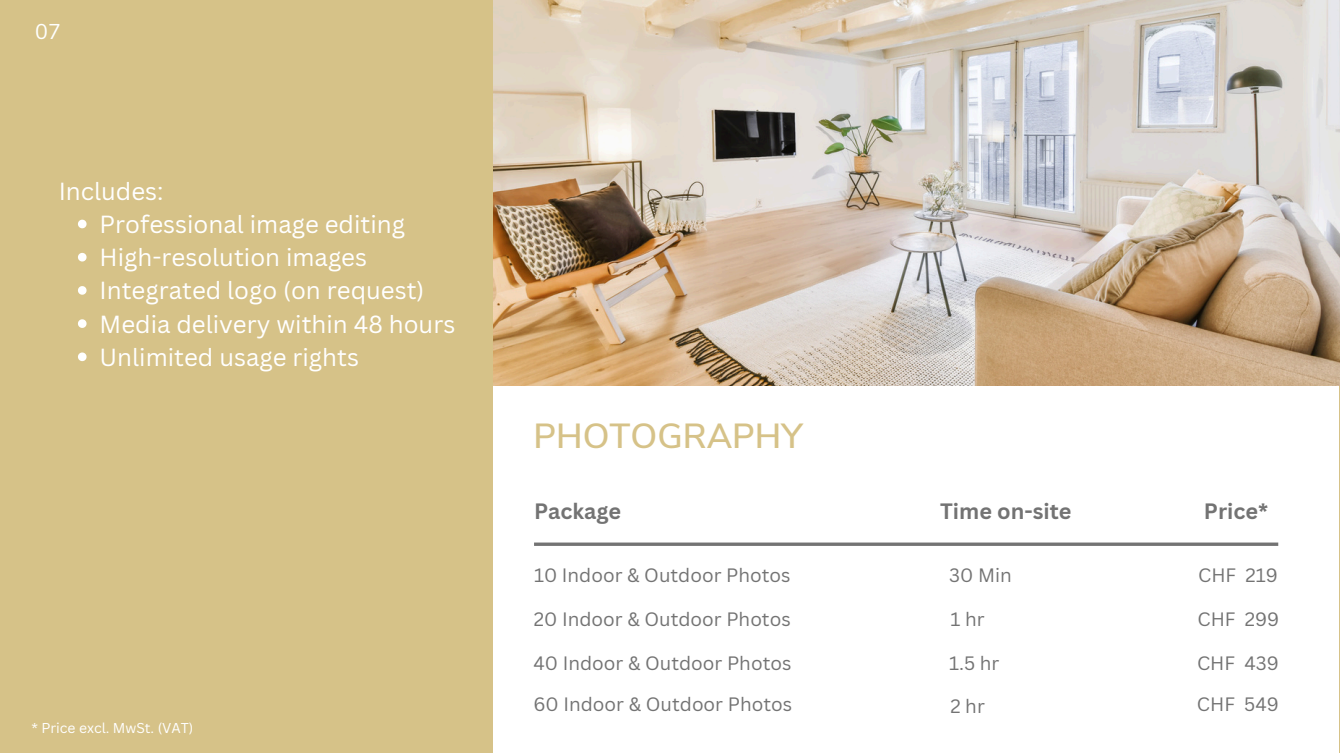
<style>
.page{position:relative;width:1340px;height:753px;background:#d6c288}
.page>*{position:absolute;margin:0;border:0;box-sizing:border-box;transform-origin:0 0}
.t1{font:600 34.88px "Nunito Sans";color:#d6c288}
.t2{font:24.07px "Canva Sans";color:#fff}
.t3{font:700 21.6px "Canva Sans";color:#737373}
.t4{font:21.38px "Nunito Sans";color:#fefffe}
.t5{font:18.9px "Canva Sans";color:#737373}
.t6{font:13.95px "Canva Sans";color:#fff}
</style>
<div class="page">
<div style="left:494px;top:306px;width:845px;height:447px;background:#fff"></div>
<img style="left:494px;top:0;width:846px;height:385px">
<svg style="left:534px;top:542px;width:744px;height:4px;background:#888"></svg>
<svg style="left:78px;top:220px;width:9px;height:8px"></svg>
<svg style="left:78px;top:253px;width:9px;height:8px"></svg>
<svg style="left:78px;top:286px;width:9px;height:9px"></svg>
<svg style="left:78px;top:319px;width:9px;height:9px"></svg>
<svg style="left:78px;top:352px;width:9px;height:9px"></svg>
<p class="t4" style="left:35px;top:17px;width:27px">07</p>
<p class="t2" style="left:59px;top:174px;width:106px">Includes:</p>
<p class="t2" style="left:100px;top:207px;width:307px">Professional image editing</p>
<p class="t2" style="left:100px;top:240px;width:269px">High-resolution images</p>
<h2 class="t2" style="left:100px;top:274px;width:326px">Integrated logo (on request)</h2>
<p class="t2" style="left:100px;top:307px;width:357px">Media delivery within 48 hours</p>
<p class="t2" style="left:100px;top:340px;width:261px">Unlimited usage rights</p>
<h5 class="t6" style="left:31px;top:718px;width:164px">* Price excl. MwSt. (VAT)</h5>
<p class="t1" style="left:533px;top:413px;width:271px">PHOTOGRAPHY</p>
<p class="t3" style="left:534px;top:496px;width:89px">Package</p>
<p class="t3" style="left:940px;top:496px;width:133px">Time on-site</p>
<h1 class="t3" style="left:1204px;top:495px;width:66px">Price*</h1>
<p class="t5" style="left:534px;top:562px;width:258px">10 Indoor &amp; Outdoor Photos</p>
<p class="t5" style="left:1198px;top:562px;width:81px">CHF 219</p>
<h5 class="t5" style="left:949px;top:562px;width:64px">30 Min</h5>
<h5 class="t5" style="left:950px;top:606px;width:36px">1 hr</h5>
<h5 class="t5" style="left:949px;top:650px;width:52px">1.5 hr</h5>
<h3 class="t5" style="left:534px;top:606px;width:258px">20 Indoor &amp; Outdoor Photos</h3>
<h3 class="t5" style="left:533px;top:650px;width:259px">40 Indoor &amp; Outdoor Photos</h3>
<h3 class="t5" style="left:1197px;top:606px;width:83px">CHF 299</h3>
<p class="t5" style="left:1197px;top:650px;width:83px">CHF 439</p>
<h5 class="t5" style="left:533px;top:691px;width:260px">60 Indoor &amp; Outdoor Photos</h5>
<h5 class="t5" style="left:950px;top:692px;width:36px">2 hr</h5>
<h5 class="t5" style="left:1197px;top:691px;width:83px">CHF 549</h5>
</div>
